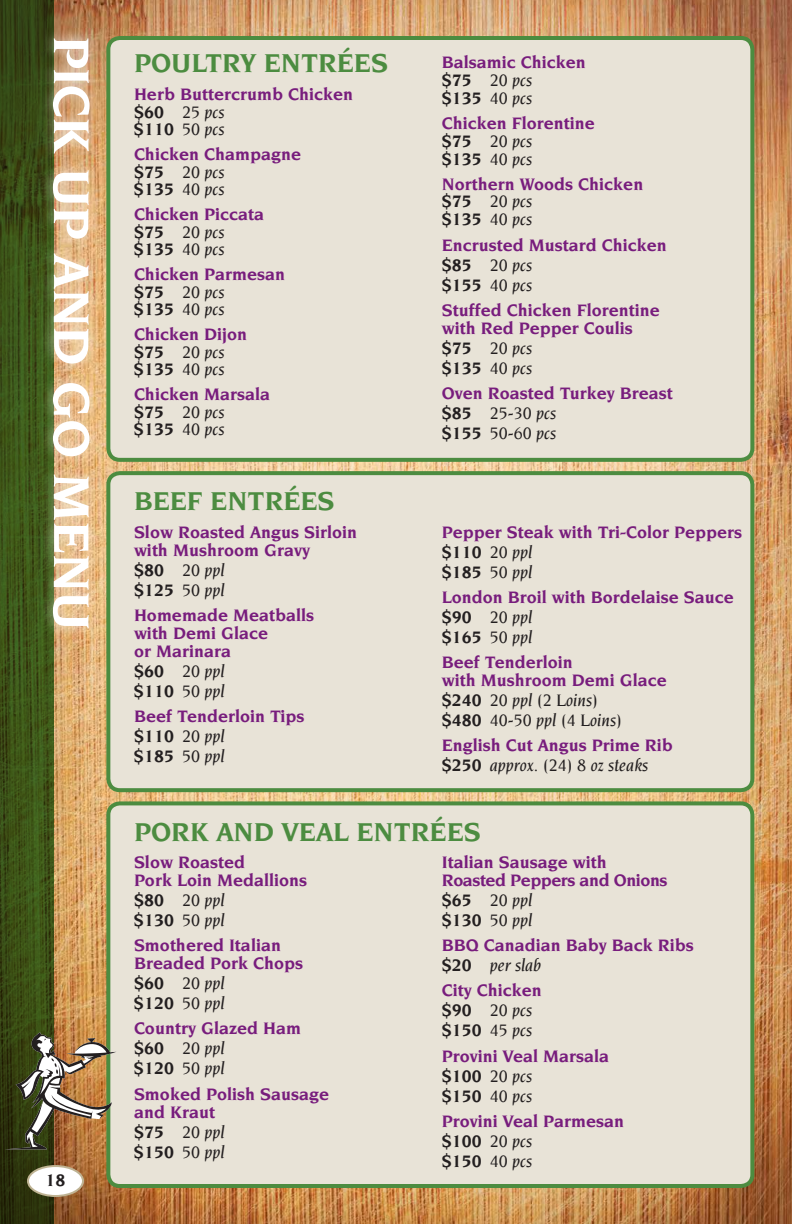
<style>
.page{position:relative;width:792px;height:1224px;background:#fff}
.page>*{position:absolute;margin:0;border:0;box-sizing:border-box;transform-origin:0 0}
.t1{font:700 54px "Novarese";letter-spacing:-.01em;color:#fff}
.t2{font:700 28px "Novarese";color:#4c8c40}
.t3{font:700 18px/20px "Novarese";color:#781d7d}
.t4{font:italic 500 18px/20px "Novarese";color:#231f20}
.t5{font:700 18px/18px "Novarese";letter-spacing:-.025em;color:#781d7d}
.t6{font:700 18px "Novarese";color:#231f20}
.s1{color:#231f20}
.s2{font-weight:500;font-style:italic;color:#231f20}
.s3{font-weight:700;font-style:normal}
</style>
<div class="page">
<img style="left:54px;top:0;width:738px;height:1224px">
<svg style="left:0;top:0;width:54px;height:1224px;background:#394d16"></svg>
<div style="left:28px;top:1166px;width:55px;height:30px;background:#fff;border-radius:50%"></div>
<div style="left:27px;top:1165px;width:57px;height:32px;border:2px solid #bfb393;border-radius:50%"></div>
<div style="left:41px;top:27px;width:61px;height:613px;background:#fff;opacity:.75"></div>
<div style="left:108px;top:803px;width:644px;height:383px;background:#e8e3d7;border-radius:12px"></div>
<div style="left:106px;top:801px;width:648px;height:387px;border:4px solid #4c8c40;border-radius:12px"></div>
<div style="left:108px;top:473px;width:644px;height:317px;background:#e8e3d7;border-radius:12px"></div>
<div style="left:106px;top:471px;width:648px;height:321px;border:4px solid #4c8c40;border-radius:12px"></div>
<div style="left:108px;top:38px;width:644px;height:422px;background:#e8e3d7;border-radius:12px"></div>
<div style="left:106px;top:36px;width:648px;height:426px;border:4px solid #4c8c40;border-radius:12px"></div>
<svg style="left:5px;top:1032px;width:111px;height:117px;background:#877652"></svg>
<h1 class="t1" style="left:96px;top:36px;width:596px;rotate:90deg">PICK UP AND GO MENU</h1>
<p class="t6" style="left:45px;top:1172px;width:22px">18</p>
<h2 class="t2" style="left:134px;top:50px;width:256px">POULTRY ENTRÉES</h2>
<p class="t3" style="left:134px;top:86px;width:221px;line-height:17.6px">Herb Buttercrumb Chicken <span class="s1">$60</span> <span class="s2">25 pcs<br></span><span class="s1">$110</span> <span class="s2">50 pcs</span></p>
<p class="t3" style="left:134px;top:146px;width:169px;line-height:17.6px">Chicken Champagne <span class="s1">$75</span> <span class="s2">20 pcs<br></span><span class="s1">$135</span> <span class="s2">40 pcs</span></p>
<p class="t3" style="left:134px;top:206px;width:132px;line-height:17.6px">Chicken Piccata <span class="s1">$75</span> <span class="s2">20 pcs </span><span class="s1">$135</span> <span class="s2">40 pcs</span></p>
<p class="t3" style="left:134px;top:266px;width:153px;line-height:17.6px">Chicken Parmesan <span class="s1">$75</span> <span class="s2">20 pcs<br></span><span class="s1">$135</span> <span class="s2">40 pcs</span></p>
<p class="t3" style="left:134px;top:326px;width:115px;line-height:17.6px">Chicken Dijon <span class="s1">$75</span> <span class="s2">20 pcs </span><span class="s1">$135</span> <span class="s2">40 pcs</span></p>
<p class="t3" style="left:134px;top:386px;width:138px;line-height:17.6px">Chicken Marsala <span class="s1">$75</span> <span class="s2">20 pcs<br></span><span class="s1">$135</span> <span class="s2">40 pcs</span></p>
<h2 class="t2" style="left:134px;top:488px;width:202px">BEEF ENTRÉES</h2>
<p class="t3" style="left:134px;top:523px;width:225px;line-height:18px">Slow Roasted Angus Sirloin with Mushroom Gravy</p>
<p class="t4" style="left:134px;top:561px;width:92px"><span class="s3">$80</span> 20 ppl <span class="s3">$125</span> 50 ppl</p>
<p class="t3" style="left:134px;top:607px;width:182px;line-height:18px">Homemade Meatballs with Demi Glace<br>or Marinara</p>
<p class="t4" style="left:134px;top:662px;width:92px"><span class="s3">$60</span> 20 ppl <span class="s3">$110</span> 50 ppl</p>
<p class="t3" style="left:134px;top:707px;width:172px">Beef Tenderloin Tips <span class="s1">$110</span> <span class="s2">20 ppl<br></span><span class="s1">$185</span> <span class="s2">50 ppl</span></p>
<p class="t3" style="left:442px;top:54px;width:146px;line-height:17.8px">Balsamic Chicken <span class="s1">$75</span> <span class="s2">20 pcs<br></span><span class="s1">$135</span> <span class="s2">40 pcs</span></p>
<p class="t3" style="left:442px;top:115px;width:155px;line-height:17.8px">Chicken Florentine <span class="s1">$75</span> <span class="s2">20 pcs<br></span><span class="s1">$135</span> <span class="s2">40 pcs</span></p>
<p class="t3" style="left:442px;top:176px;width:203px;line-height:17.8px">Northern Woods Chicken <span class="s1">$75</span> <span class="s2">20 pcs<br></span><span class="s1">$135</span> <span class="s2">40 pcs</span></p>
<p class="t3" style="left:442px;top:235px;width:227px">Encrusted Mustard Chicken <span class="s1">$85</span> <span class="s2">20 pcs<br></span><span class="s1">$155</span> <span class="s2">40 pcs</span></p>
<p class="t3" style="left:442px;top:302px;width:220px;line-height:18px">Stuffed Chicken Florentine with Red Pepper Coulis</p>
<p class="t4" style="left:442px;top:339px;width:92px"><span class="s3">$75</span> 20 pcs <span class="s3">$135</span> 40 pcs</p>
<p class="t3" style="left:442px;top:384px;width:233px">Oven Roasted Turkey Breast <span class="s1">$85</span> <span class="s2">25-30 pcs<br></span><span class="s1">$155</span> <span class="s2">50-60 pcs</span></p>
<p class="t3" style="left:442px;top:522px;width:302px">Pepper Steak with Tri-Color Peppers <span class="s1">$110</span> <span class="s2">20 ppl<br></span><span class="s1">$185</span> <span class="s2">50 ppl</span></p>
<p class="t3" style="left:442px;top:588px;width:294px">London Broil with Bordelaise Sauce <span class="s1">$90</span> <span class="s2">20 ppl<br></span><span class="s1">$165</span> <span class="s2">50 ppl</span></p>
<p class="t3" style="left:442px;top:654px;width:227px;line-height:18px">Beef Tenderloin<br>with Mushroom Demi Glace</p>
<p class="t4" style="left:442px;top:691px;width:182px"><span class="s3">$240</span> 20 ppl (2 Loins) <span class="s3">$480</span> 40-50 ppl (4 Loins)</p>
<p class="t3" style="left:442px;top:736px;width:233px">English Cut Angus Prime Rib <span class="s1">$250</span> <span class="s2">approx. (24) 8 oz steaks</span></p>
<h2 class="t2" style="left:134px;top:819px;width:348px">PORK AND VEAL ENTRÉES</h2>
<p class="t3" style="left:134px;top:854px;width:175px;line-height:18px">Slow Roasted<br>Pork Loin Medallions</p>
<p class="t4" style="left:134px;top:891px;width:92px"><span class="s3">$80</span> 20 ppl <span class="s3">$130</span> 50 ppl</p>
<p class="t3" style="left:134px;top:937px;width:171px;line-height:18px">Smothered Italian<br>Breaded Pork Chops</p>
<p class="t4" style="left:134px;top:974px;width:92px"><span class="s3">$60</span> 20 ppl <span class="s3">$120</span> 50 ppl</p>
<p class="t3" style="left:134px;top:1019px;width:169px">Country Glazed Ham <span class="s1">$60</span> <span class="s2">20 ppl<br></span><span class="s1">$120</span> <span class="s2">50 ppl</span></p>
<p class="t3" style="left:134px;top:1085px;width:197px;line-height:18px">Smoked Polish Sausage and Kraut</p>
<p class="t4" style="left:134px;top:1123px;width:92px"><span class="s3">$75</span> 20 ppl <span class="s3">$150</span> 50 ppl</p>
<p class="t5" style="left:442px;top:854px;width:227px">Italian Sausage with<br>Roasted Peppers and Onions</p>
<p class="t4" style="left:442px;top:891px;width:92px"><span class="s3">$65</span> 20 ppl <span class="s3">$130</span> 50 ppl</p>
<p class="t3" style="left:442px;top:936px;width:254px">BBQ Canadian Baby Back Ribs <span class="s1">$20</span> <span class="s2">per slab</span></p>
<p class="t3" style="left:442px;top:981px;width:102px">City Chicken <span class="s1">$90</span> <span class="s2">20 pcs </span><span class="s1">$150</span> <span class="s2">45 pcs</span></p>
<p class="t3" style="left:442px;top:1046px;width:169px">Provini Veal Marsala <span class="s1">$100</span> <span class="s2">20 pcs<br></span><span class="s1">$150</span> <span class="s2">40 pcs</span></p>
<p class="t3" style="left:442px;top:1112px;width:184px">Provini Veal Parmesan <span class="s1">$100</span> <span class="s2">20 pcs<br></span><span class="s1">$150</span> <span class="s2">40 pcs</span></p>
</div>
